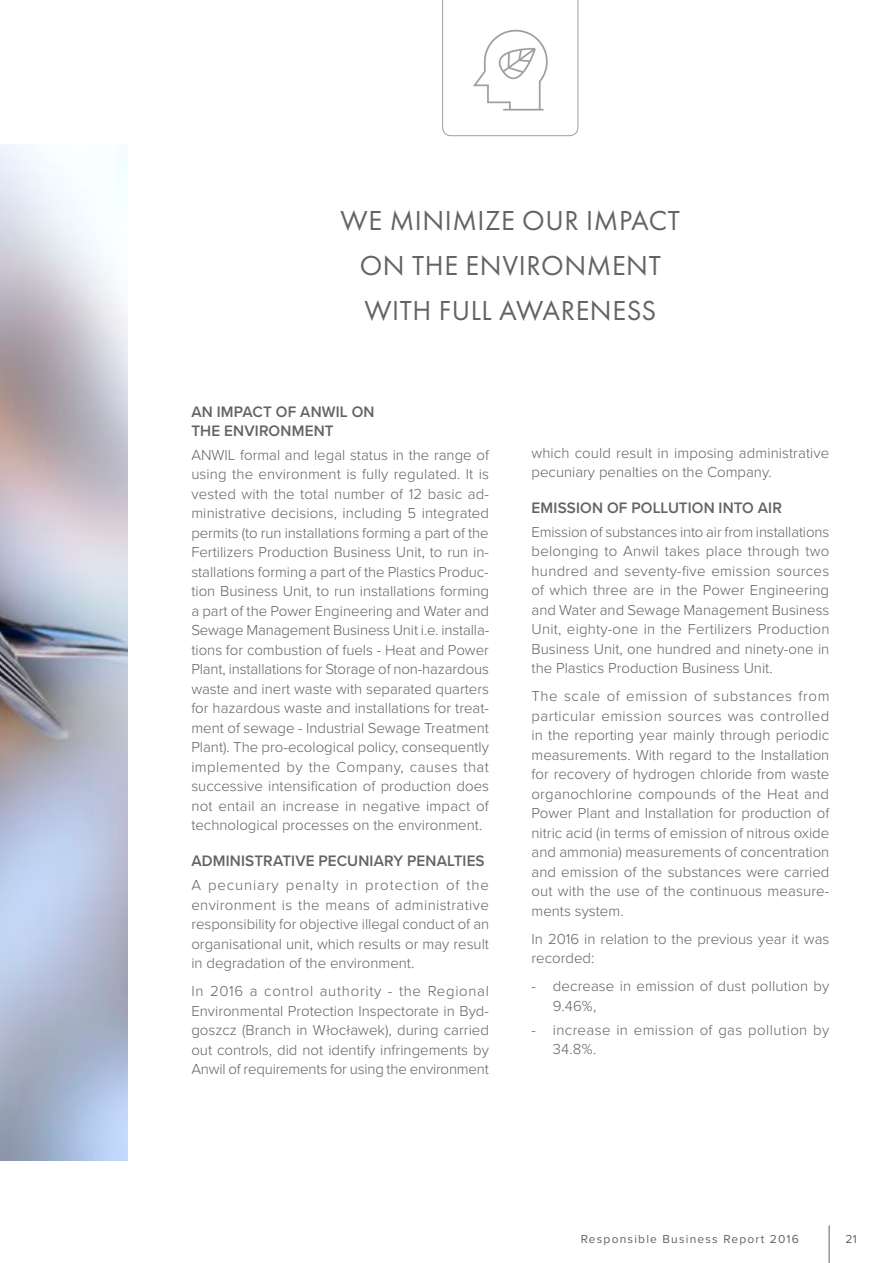
<style>
.page{position:relative;width:893px;height:1263px;background:#fff}
.page>*{position:absolute;margin:0;border:0;box-sizing:border-box;transform-origin:0 0}
.t1{font:28.5px/45px "Futura PT";letter-spacing:.02em;color:#636366;text-align:center}
.t2{font:600 15.75px/18.9px "Proxima Nova";letter-spacing:.01em;color:#636366}
.t3{font:300 15px/19.5px "Proxima Nova";color:#636366;text-align:justify}
.t4{font:300 15px/19.5px "Proxima Nova";letter-spacing:.025em;color:#636366}
.t5{font:12px "Proxima Nova";letter-spacing:.1em;color:#636366}
</style>
<div class="page">
<img style="left:0;top:145px;width:128px;height:1016px">
<hr style="left:829px;top:1225px;width:1px;height:38px;background:#636366">
<svg style="left:442px;top:0;width:136px;height:136px"></svg>
<h1 class="t1" style="left:341px;top:198px;width:341px">WE MINIMIZE OUR IMPACT<br>ON THE ENVIRONMENT<br>WITH FULL AWARENESS</h1>
<p class="t2" style="left:191px;top:402px;width:185px">AN IMPACT OF ANWIL ON<br>THE ENVIRONMENT</p>
<p class="t3" style="left:191px;top:444px;width:299px">ANWIL formal and legal status in the range of using the environment is fully regulated. It is vested with the total number of 12 basic ad&shy;ministrative decisions, including 5 integrated permits (to run installations forming a part of the Fertilizers Production Business Unit, to run in&shy;stallations forming a part of the Plastics Produc&shy;tion Business Unit, to run installations forming a part of the Power Engineering and Water and Sewage Management Business Unit i.e. installa&shy;tions for combustion of fuels - Heat and Power Plant, installations for Storage of non-hazardous waste and inert waste with separated quarters for hazardous waste and installations for treat&shy;ment of sewage - Industrial Sewage Treatment Plant). The pro-ecological policy, consequently implemented by the Company, causes that successive intensification of production does not entail an increase in negative impact of technological processes on the environment.</p>
<p class="t2" style="left:191px;top:851px;width:295px">ADMINISTRATIVE PECUNIARY PENALTIES</p>
<p class="t3" style="left:191px;top:874px;width:299px">A pecuniary penalty in protection of the environment is the means of administrative responsibility for objective illegal conduct of an organisational unit, which results or may result in degradation of the environment.</p>
<p class="t3" style="left:191px;top:980px;width:299px">In 2016 a control authority - the Regional Environmental Protection Inspectorate in Byd&shy;goszcz (Branch in Włocławek), during carried out controls, did not identify infringements by Anwil of requirements for using the environment</p>
<p class="t3" style="left:531px;top:442px;width:299px">which could result in imposing administrative pecuniary penalties on the Company.</p>
<p class="t2" style="left:531px;top:498px;width:252px">EMISSION OF POLLUTION INTO AIR</p>
<p class="t3" style="left:531px;top:521px;width:299px">Emission of substances into air from installations belonging to Anwil takes place through two hundred and seventy-five emission sources of which three are in the Power Engineering and Water and Sewage Management Business Unit, eighty-one in the Fertilizers Production Business Unit, one hundred and ninety-one in the Plastics Production Business Unit.</p>
<p class="t3" style="left:531px;top:686px;width:299px">The scale of emission of substances from particular emission sources was controlled in the reporting year mainly through periodic measurements. With regard to the Installation for recovery of hydrogen chloride from waste organochlorine compounds of the Heat and Power Plant and Installation for production of nitric acid (in terms of emission of nitrous oxide and ammonia) measurements of concentration and emission of the substances were carried out with the use of the continuous measure&shy;ments system.</p>
<p class="t3" style="left:531px;top:928px;width:299px">In 2016 in relation to the previous year it was recorded:</p>
<p class="t3" style="left:553px;top:976px;width:278px;text-indent:-21px">- decrease in emission of dust pollution by<br>9.46%,</p>
<p class="t4" style="left:553px;top:1019px;width:278px;text-indent:-21px">- increase in emission of gas pollution by<br>34.8%.</p>
<p class="t5" style="left:581px;top:1230px;width:220px">Responsible Business Report 2016</p>
<p class="t5" style="left:845px;top:1230px;width:13px">21</p>
</div>
